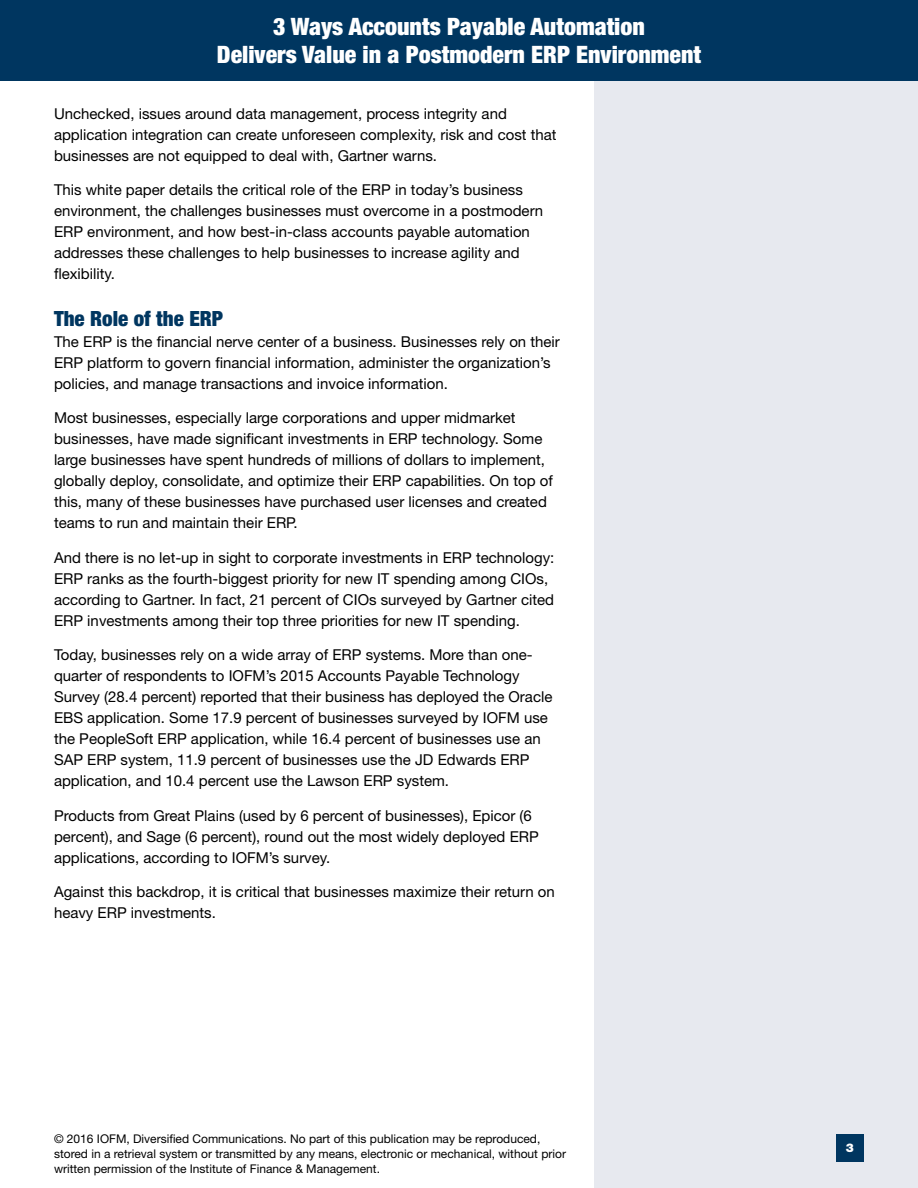
<style>
.page{position:relative;width:918px;height:1188px;background:#fff}
.page>*{position:absolute;margin:0;border:0;box-sizing:border-box;transform-origin:0 0}
.t1{font:900 condensed 24px/27.6px "Helvetica Neue LT Std";color:#fff;text-align:center}
.Subheader{font:900 condensed 21px "Helvetica Neue LT Std";color:#003660}
.Body{font:15px/21px "Helvetica Neue LT Std";color:#000}
.t2{font:12px/15px "Helvetica Neue LT Std";color:#000}
.t3{font:900 12px "Helvetica Neue LT Std";color:#fff}
</style>
<div class="page">
<div style="left:594px;top:0;width:324px;height:1188px;background:#e7e9ef"></div>
<div style="left:0;top:0;width:918px;height:81px;background:#003660"></div>
<div style="left:836px;top:1134px;width:28px;height:28px;background:#003660"></div>
<h1 class="t1" style="left:217px;top:13px;width:486px">3 Ways Accounts Payable Automation<br>Delivers Value in a Postmodern ERP Environment</h1>
<p class="Body" style="left:54px;top:103px;width:504px">Unchecked, issues around data management, process integrity and application integration can create unforeseen complexity, risk and cost that businesses are not equipped to deal with, Gartner warns.</p>
<p class="Body" style="left:54px;top:179px;width:491px">This white paper details the critical role of the ERP in today’s business environment, the challenges businesses must overcome in a postmodern ERP environment, and how best-in-class accounts payable automation addresses these challenges to help businesses to increase agility and flexibility.</p>
<p class="Subheader" style="left:54px;top:305px;width:171px">The Role of the ERP</p>
<p class="Body" style="left:54px;top:331px;width:507px">The ERP is the financial nerve center of a business. Businesses rely on their<br>ERP platform to govern financial information, administer the organization’s policies, and manage transactions and invoice information.</p>
<p class="Body" style="left:54px;top:407px;width:500px">Most businesses, especially large corporations and upper midmarket businesses, have made significant investments in ERP technology. Some large businesses have spent hundreds of millions of dollars to implement, globally deploy, consolidate, and optimize their ERP capabilities. On top of this, many of these businesses have purchased user licenses and created teams to run and maintain their ERP.</p>
<p class="Body" style="left:54px;top:547px;width:502px">And there is no let-up in sight to corporate investments in ERP technology:<br>ERP ranks as the fourth-biggest priority for new IT spending among CIOs, according to Gartner. In fact, 21 percent of CIOs surveyed by Gartner cited ERP investments among their top three priorities for new IT spending.</p>
<p class="Body" style="left:54px;top:644px;width:500px">Today, businesses rely on a wide array of ERP systems. More than one&shy;quarter of respondents to IOFM’s 2015 Accounts Payable Technology Survey (28.4 percent) reported that their business has deployed the Oracle EBS application. Some 17.9 percent of businesses surveyed by IOFM use the PeopleSoft ERP application, while 16.4 percent of businesses use an SAP ERP system, 11.9 percent of businesses use the JD Edwards ERP application, and 10.4 percent use the Lawson ERP system.</p>
<p class="Body" style="left:54px;top:805px;width:486px">Products from Great Plains (used by 6 percent of businesses), Epicor (6 percent), and Sage (6 percent), round out the most widely deployed ERP applications, according to IOFM’s survey.</p>
<p class="Body" style="left:54px;top:881px;width:502px">Against this backdrop, it is critical that businesses maximize their return on heavy ERP investments.</p>
<p class="t2" style="left:54px;top:1131px;width:514px">© 2016 IOFM, Diversified Communications. No part of this publication may be reproduced, stored in a retrieval system or transmitted by any means, electronic or mechanical, without prior written permission of the Institute of Finance &amp; Management.</p>
<p class="t3" style="left:846px;top:1141px;width:10px">3</p>
</div>
